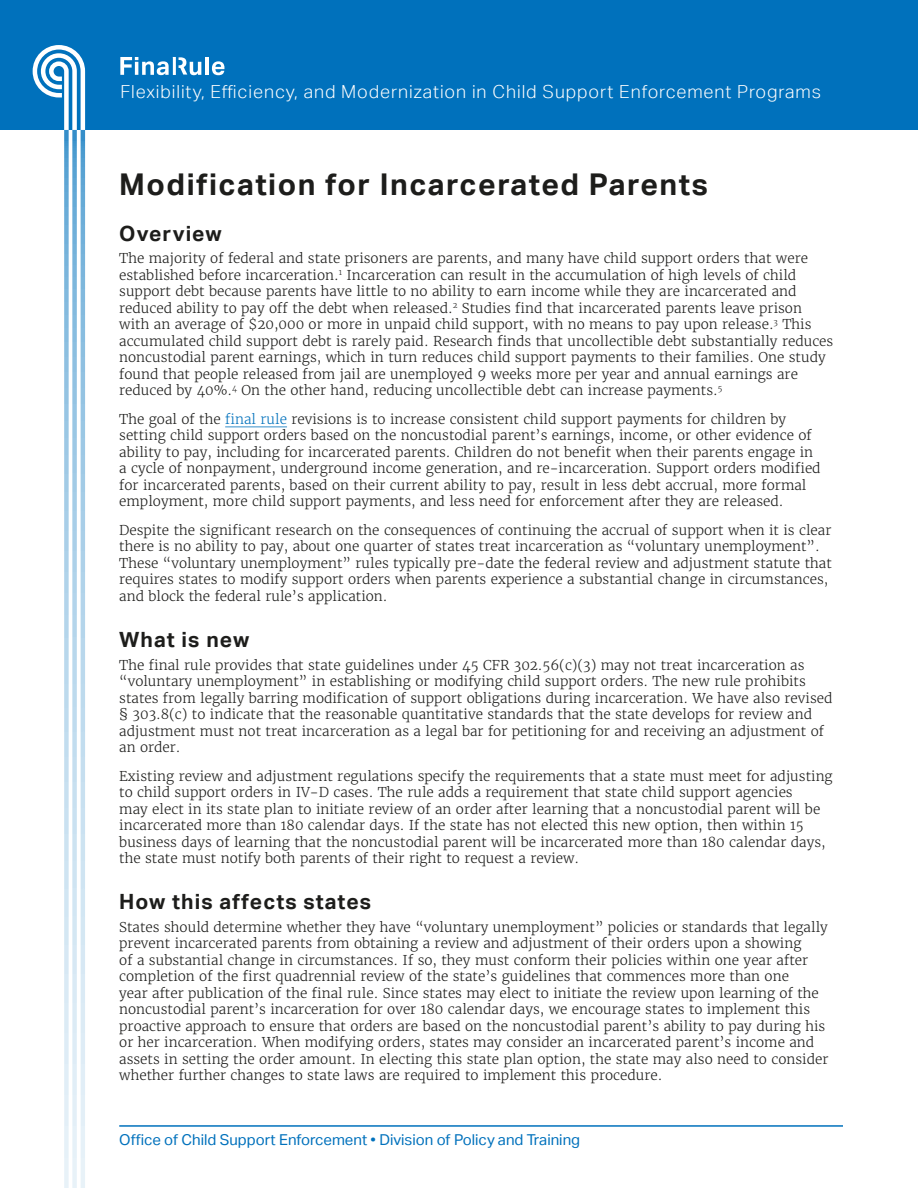
<style>
.page{position:relative;width:918px;height:1188px;background:#fff}
.page>*{position:absolute;margin:0;border:0;box-sizing:border-box;transform-origin:0 0}
.t1{font:700 30px "Aktiv Grotesk";letter-spacing:.05em;color:#1d1d1b}
.heading{font:700 21px "Aktiv Grotesk";letter-spacing:.05em;color:#1d1d1b}
.t2{font:300 18px "Aktiv Grotesk";letter-spacing:.05em;color:#fff}
.t3{font:15px "Aktiv Grotesk";color:#0071bc}
.body_text{font:300 13.5px/16.5px "Merriweather";color:#1d1d1b}
.s1{color:#0071bc}
</style>
<div class="page">
<div style="left:0;top:0;width:918px;height:130px;background:#0071bc"></div>
<svg style="left:32px;top:45px;width:54px;height:1143px"></svg>
<hr style="left:205px;top:57px;width:4px;height:18px;background:#fff">
<svg style="left:212px;top:61px;width:12px;height:14px"></svg>
<svg style="left:120px;top:57px;width:81px;height:18px"></svg>
<hr style="left:225px;top:426px;width:62px;height:1px;background:#4d9cd0">
<hr style="left:119px;top:1125px;width:724px;height:2px;background:#0071bc">
<h3 class="t2" style="left:120px;top:81px;width:702px">Flexibility, Efficiency, and Modernization in Child Support Enforcement Programs</h3>
<p class="t1" style="left:119px;top:165px;width:590px">Modification for Incarcerated Parents</p>
<p class="heading" style="left:119px;top:220px;width:104px">Overview</p>
<p class="body_text" style="left:119px;top:250px;width:716px">The majority of federal and state prisoners are parents, and many have child support orders that were established before incarceration.<sup>1</sup> Incarceration can result in the accumulation of high levels of child support debt because parents have little to no ability to earn income while they are incarcerated and reduced ability to pay off the debt when released.<sup>2</sup> Studies find that incarcerated parents leave prison with an average of $20,000 or more in unpaid child support, with no means to pay upon release.<sup>3</sup> This accumulated child support debt is rarely paid. Research finds that uncollectible debt substantially reduces noncustodial parent earnings, which in turn reduces child support payments to their families. One study found that people released from jail are unemployed 9 weeks more per year and annual earnings are reduced by 40%.<sup>4</sup> On the other hand, reducing uncollectible debt can increase payments.<sup>5</sup></p>
<p class="body_text" style="left:119px;top:411px;width:703px">The goal of the <span class="s1">final rule</span> revisions is to increase consistent child support payments for children by setting child support orders based on the noncustodial parent’s earnings, income, or other evidence of ability to pay, including for incarcerated parents. Children do not benefit when their parents engage in a cycle of nonpayment, underground income generation, and re-incarceration. Support orders modified for incarcerated parents, based on their current ability to pay, result in less debt accrual, more formal employment, more child support payments, and less need for enforcement after they are released.</p>
<p class="body_text" style="left:119px;top:522px;width:714px">Despite the significant research on the consequences of continuing the accrual of support when it is clear there is no ability to pay, about one quarter of states treat incarceration as “voluntary unemployment”.<br>These “voluntary unemployment” rules typically pre-date the federal review and adjustment statute that requires states to modify support orders when parents experience a substantial change in circumstances, and block the federal rule’s application.</p>
<p class="heading" style="left:119px;top:627px;width:132px">What is new</p>
<p class="body_text" style="left:119px;top:657px;width:715px">The final rule provides that state guidelines under 45 CFR 302.56(c)(3) may not treat incarceration as “voluntary unemployment” in establishing or modifying child support orders. The new rule prohibits states from legally barring modification of support obligations during incarceration. We have also revised § 303.8(c) to indicate that the reasonable quantitative standards that the state develops for review and adjustment must not treat incarceration as a legal bar for petitioning for and receiving an adjustment of an order.</p>
<p class="body_text" style="left:119px;top:768px;width:715px">Existing review and adjustment regulations specify the requirements that a state must meet for adjusting to child support orders in IV-D cases. The rule adds a requirement that state child support agencies<br>may elect in its state plan to initiate review of an order after learning that a noncustodial parent will be incarcerated more than 180 calendar days. If the state has not elected this new option, then within 15 business days of learning that the noncustodial parent will be incarcerated more than 180 calendar days, the state must notify both parents of their right to request a review.</p>
<p class="heading" style="left:119px;top:889px;width:253px">How this affects states</p>
<p class="body_text" style="left:119px;top:919px;width:711px">States should determine whether they have “voluntary unemployment” policies or standards that legally prevent incarcerated parents from obtaining a review and adjustment of their orders upon a showing<br>of a substantial change in circumstances. If so, they must conform their policies within one year after completion of the first quadrennial review of the state’s guidelines that commences more than one<br>year after publication of the final rule. Since states may elect to initiate the review upon learning of the noncustodial parent’s incarceration for over 180 calendar days, we encourage states to implement this proactive approach to ensure that orders are based on the noncustodial parent’s ability to pay during his or her incarceration. When modifying orders, states may consider an incarcerated parent’s income and assets in setting the order amount. In electing this state plan option, the state may also need to consider whether further changes to state laws are required to implement this procedure.</p>
<p class="t3" style="left:119px;top:1131px;width:462px">Office of Child Support Enforcement • Division of Policy and Training</p>
</div>
